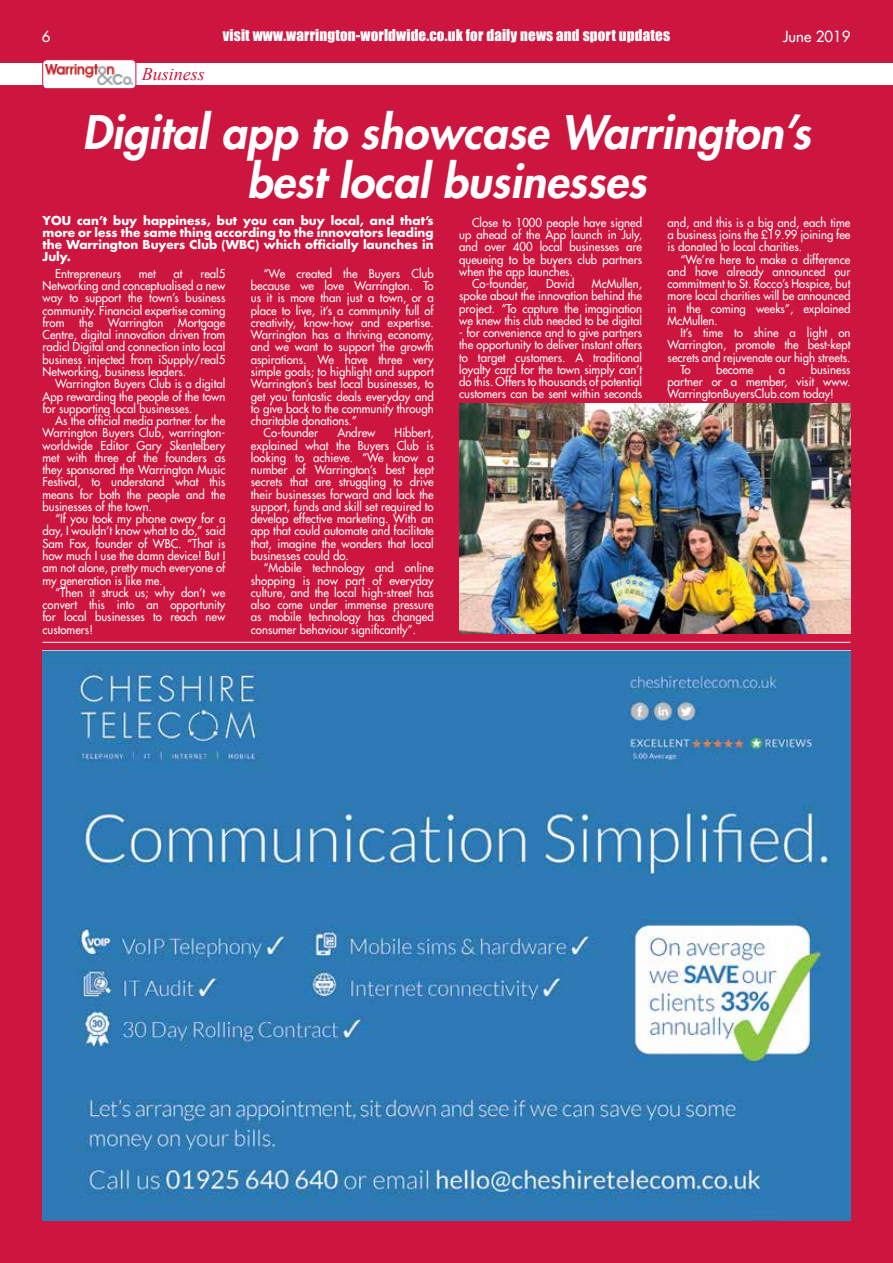
<style>
.page{position:relative;width:893px;height:1263px;background:#cd163f}
.page>*{position:absolute;margin:0;border:0;box-sizing:border-box;transform-origin:0 0}
.t1{font:italic 800 45px/49.5px "Futura Std";color:#fff;text-align:center}
.t2{font:italic 18px "Times New Roman";color:#cd163f}
.t3{font:15px "Impact";letter-spacing:.01em;color:#fff}
.t4{font:500 15px "Futura Std";color:#fff}
.t5{font:500 12px/12.3px "Futura Std";color:#fff;text-align:justify;scale:.95 1}
.t6{font:700 12px/12px "Futura Std";color:#fff;text-align:justify}
</style>
<div class="page">
<div style="left:0;top:64px;width:893px;height:21px;background:#fff"></div>
<div style="left:43px;top:60px;width:93px;height:29px;background:#fff;border-radius:4px"></div>
<img style="left:46px;top:64px;width:87px;height:20px">
<div style="left:43px;top:60px;width:93px;height:29px;border:1px solid #cd163f;border-radius:4px"></div>
<hr style="left:43px;top:642px;width:807px;height:1px;background:#fff">
<img style="left:43px;top:651px;width:807px;height:569px">
<img style="left:459px;top:404px;width:391px;height:230px">
<p class="t4" style="left:42px;top:27px;width:10px">6</p>
<p class="t3" style="left:223px;top:24px;width:449px">visit www.warrington-worldwide.co.uk for daily news and sport updates</p>
<p class="t4" style="left:783px;top:27px;width:69px">June 2019</p>
<p class="t2" style="left:142px;top:62px;width:65px">Business</p>
<p class="t1" style="left:82px;top:108px;width:730px">Digital app to showcase Warrington’s best local businesses</p>
<p class="t6" style="left:43px;top:214px;width:393px">YOU can’t buy happiness, but you can buy local, and that’s more or less the same thing according to the innovators leading the Warrington Buyers Club (WBC) which officially launches in July.</p>
<p class="t5" style="left:459px;top:216px;width:194px;text-indent:13px">Close to 1000 people have signed up ahead of the App launch in July, and over 400 local businesses are queueing to be buyers club partners when the app launches.</p>
<p class="t5" style="left:472px;top:277px;width:61px">Co-founder,</p>
<p class="t5" style="left:546px;top:277px;width:31px">David</p>
<p class="t5" style="left:668px;top:216px;width:194px">and, and this is a big and, each time a business joins the £19.99 joining fee is donated to local charities.</p>
<p class="t5" style="left:668px;top:253px;width:194px;text-indent:13px">“We’re here to make a difference and have already announced our commitment to St. Rocco’s Hospice, but more local charities will be announced in the coming weeks”, explained McMullen.</p>
<p class="t5" style="left:668px;top:326px;width:194px;text-indent:13px">It’s time to shine a light on Warrington, promote the best-kept secrets and rejuvenate our high streets.</p>
<p class="t5" style="left:680px;top:363px;width:12px">To</p>
<p class="t5" style="left:716px;top:363px;width:41px">become</p>
<p class="t5" style="left:779px;top:363px;width:8px">a</p>
<p class="t5" style="left:43px;top:267px;width:194px;text-indent:158px">real5<br>Networking and conceptualised a new way to support the town’s business community. Financial expertise coming from the Warrington Mortgage Centre, digital innovation driven from radicl Digital and connection into local business injected from iSupply/real5<br>Networking, business leaders.</p>
<p class="t5" style="left:43px;top:378px;width:194px;text-indent:13px">Warrington Buyers Club is a digital App rewarding the people of the town for supporting local businesses.</p>
<p class="t5" style="left:43px;top:414px;width:194px;text-indent:13px">As the official media partner for the Warrington Buyers Club, warrington&shy;worldwide Editor Gary Skentelbery met with three of the founders as they sponsored the Warrington Music Festival, to understand what this means for both the people and the businesses of the town.</p>
<p class="t5" style="left:43px;top:513px;width:194px;text-indent:13px">“If you took my phone away for a day, I wouldn’t know what to do,” said Sam Fox, founder of WBC. “That is how much I use the damn device! But I am not alone, pretty much everyone of my generation is like me.</p>
<p class="t5" style="left:43px;top:586px;width:194px;text-indent:13px">“Then it struck us; why don’t we convert this into an opportunity for local businesses to reach new customers!</p>
<p class="t5" style="left:251px;top:267px;width:194px;text-indent:13px">“We created the Buyers Club because we love Warrington. To us it is more than just a town, or a place to live, it’s a community full of creativity, know-how and expertise.<br>Warrington has a thriving economy, and we want to support the growth aspirations. We have three very simple goals; to highlight and support Warrington’s best local businesses, to get you fantastic deals everyday and to give back to the community through charitable donations.”</p>
<p class="t5" style="left:264px;top:427px;width:59px">Co-founder</p>
<p class="t5" style="left:337px;top:427px;width:42px">Andrew</p>
<p class="t5" style="left:55px;top:267px;width:71px">Entrepreneurs</p>
<p class="t5" style="left:139px;top:267px;width:19px">met</p>
<p class="t5" style="left:174px;top:267px;width:11px">at</p>
<p class="t5" style="left:459px;top:277px;width:194px;text-indent:133px">McMullen, spoke about the innovation behind the project. “To capture the imagination we knew this club needed to be digital</p>
<p class="t5" style="left:459px;top:326px;width:194px">- for convenience and to give partners the opportunity to deliver instant offers to target customers. A traditional loyalty card for the town simply can’t do this. Offers to thousands of potential customers can be sent within seconds</p>
<p class="t5" style="left:668px;top:363px;width:194px;text-indent:143px">business partner or a member, visit www.<br>WarringtonBuyersClub.com today!</p>
<p class="t5" style="left:251px;top:427px;width:194px;text-indent:144px">Hibbert, explained what the Buyers Club is looking to achieve. “We know a number of Warrington’s best kept secrets that are struggling to drive their businesses forward and lack the support, funds and skill set required to develop effective marketing. With an app that could automate and facilitate that, imagine the wonders that local businesses could do.</p>
<p class="t5" style="left:251px;top:562px;width:194px;text-indent:13px">“Mobile technology and online shopping is now part of everyday culture, and the local high-street has also come under immense pressure as mobile technology has changed consumer behaviour significantly”.</p>
</div>
